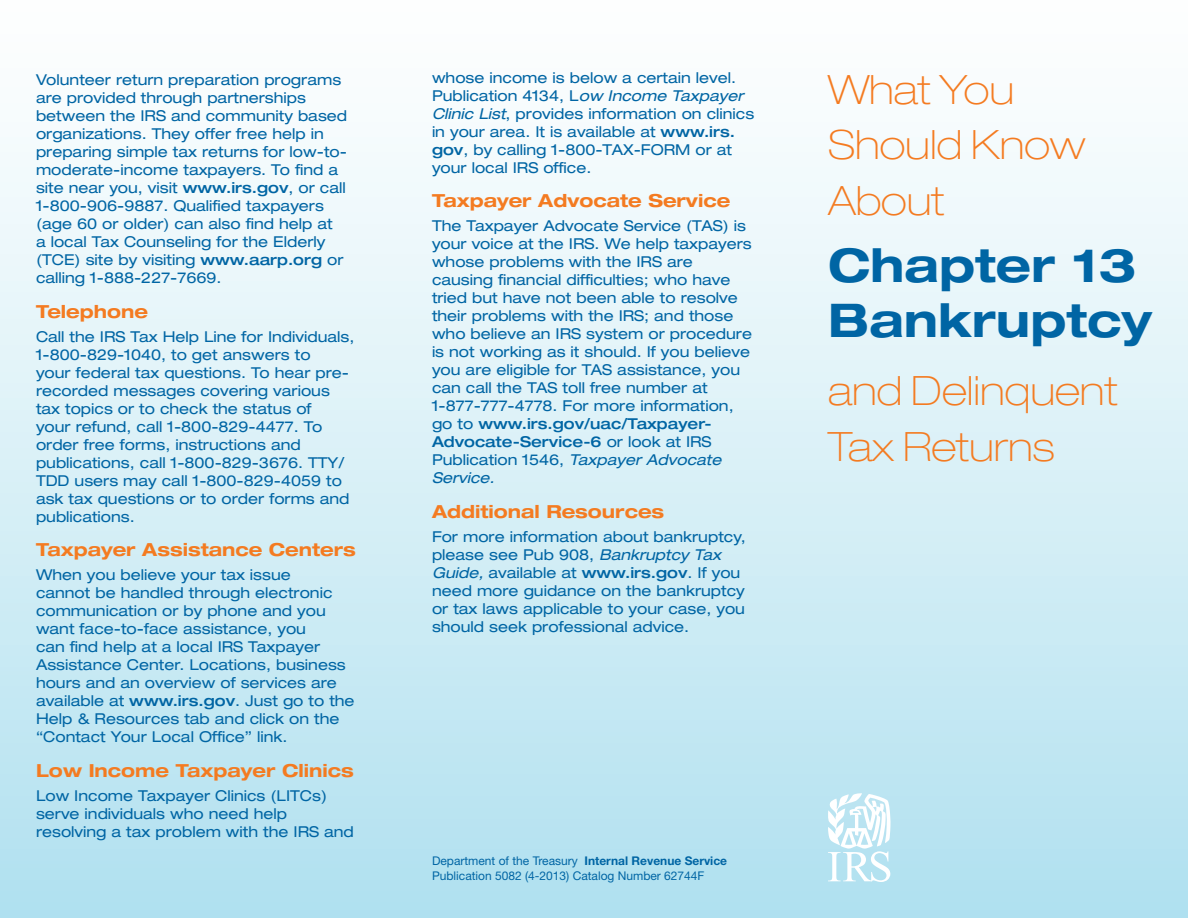
<style>
.page{position:relative;width:1188px;height:918px;background:#fff}
.page>*{position:absolute;margin:0;border:0;box-sizing:border-box;transform-origin:0 0}
.t1{font:700 expanded 46.5px/55.8px "Helvetica Neue LT Std";color:#0065a4}
.t2{font:100 expanded 40.5px/55.5px "Helvetica Neue LT Std";color:#f47b21}
.headline{font:700 expanded 18px "Helvetica Neue LT Std";color:#f47b21}
.body_text{font:expanded 15px/18px "Helvetica Neue LT Std";color:#0065a4}
.headline-2{font:12px/15px "Helvetica Neue LT Std";color:#0065a4}
.s1{font-weight:500}
.s2{font-style:italic}
.s3{font-weight:700}
</style>
<div class="page">
<div style="left:0;top:0;width:1188px;height:918px;background:linear-gradient(to bottom,#fff,#b2e1f0)"></div>
<svg style="left:828px;top:793px;width:63px;height:89px"></svg>
<p class="body_text" style="left:36px;top:71px;width:313px">Volunteer return preparation programs are provided through partnerships between the IRS and community based organizations. They offer free help in preparing simple tax returns for low-to&shy;moderate-income taxpayers. To find a site near you, visit <span class="s1">www.irs.gov</span>, or call 1-800-906-9887. Qualified taxpayers (age 60 or older) can also find help at<br>a local Tax Counseling for the Elderly (TCE) site by visiting <span class="s1">www.aarp.org</span> or calling 1-888-227-7669.</p>
<p class="headline" style="left:36px;top:300px;width:114px">Telephone</p>
<p class="body_text" style="left:36px;top:327px;width:320px">Call the IRS Tax Help Line for Individuals, 1-800-829-1040, to get answers to<br>your federal tax questions. To hear pre&shy;recorded messages covering various tax topics or to check the status of<br>your refund, call 1-800-829-4477. To order free forms, instructions and publications, call 1-800-829-3676. TTY/ TDD users may call 1-800-829-4059 to ask tax questions or to order forms and publications.</p>
<p class="headline" style="left:36px;top:539px;width:321px">Taxpayer Assistance Centers</p>
<p class="body_text" style="left:36px;top:566px;width:320px">When you believe your tax issue<br>cannot be handled through electronic communication or by phone and you want face-to-face assistance, you<br>can find help at a local IRS Taxpayer Assistance Center. Locations, business hours and an overview of services are available at <span class="s1">www.irs.gov</span>. Just go to the Help &amp; Resources tab and click on the “Contact Your Local Office” link.</p>
<p class="headline" style="left:36px;top:759px;width:319px">Low Income Taxpayer Clinics</p>
<p class="body_text" style="left:36px;top:786px;width:319px">Low Income Taxpayer Clinics (LITCs) serve individuals who need help resolving a tax problem with the IRS and</p>
<p class="body_text" style="left:432px;top:68px;width:324px">whose income is below a certain level.<br>Publication 4134, L<span class="s2">ow Income Taxpayer Clinic List</span>, provides information on clinics in your area. It is available at <span class="s1">www.irs. gov</span>, by calling 1-800-TAX-FORM or at your local IRS office.</p>
<p class="headline" style="left:432px;top:189px;width:300px">Taxpayer Advocate Service</p>
<p class="body_text" style="left:432px;top:217px;width:322px">The Taxpayer Advocate Service (TAS) is your voice at the IRS. We help taxpayers whose problems with the IRS are causing financial difficulties; who have tried but have not been able to resolve their problems with the IRS; and those who believe an IRS system or procedure is not working as it should. If you believe you are eligible for TAS assistance, you can call the TAS toll free number at 1-877-777-4778. For more information, go to <span class="s1">www.irs.gov/uac/Taxpayer-Advocate-Service-6</span> or look at IRS Publication 1546, <span class="s2">Taxpayer Advocate Service.</span></p>
<p class="headline" style="left:432px;top:500px;width:234px">Additional Resources</p>
<p class="body_text" style="left:432px;top:527px;width:315px">For more information about bankruptcy, please see Pub 908, <span class="s2">Bankruptcy Tax Guide,</span> available at <span class="s1">www.irs.gov</span>. If you need more guidance on the bankruptcy or tax laws applicable to your case, you should seek professional advice.</p>
<p class="t2" style="left:828px;top:61px;width:259px">What You<br>Should Know<br>About</p>
<p class="t1" style="left:828px;top:236px;width:325px">Chapter 13<br>Bankruptcy</p>
<p class="t2" style="left:828px;top:363px;width:291px">and Delinquent<br>Tax Returns</p>
<p class="headline-2" style="left:432px;top:853px;width:297px">Department of the Treasury <span class="s3">Internal Revenue Service<br></span>Publication 5082 (4-2013) Catalog Number 62744F</p>
</div>
